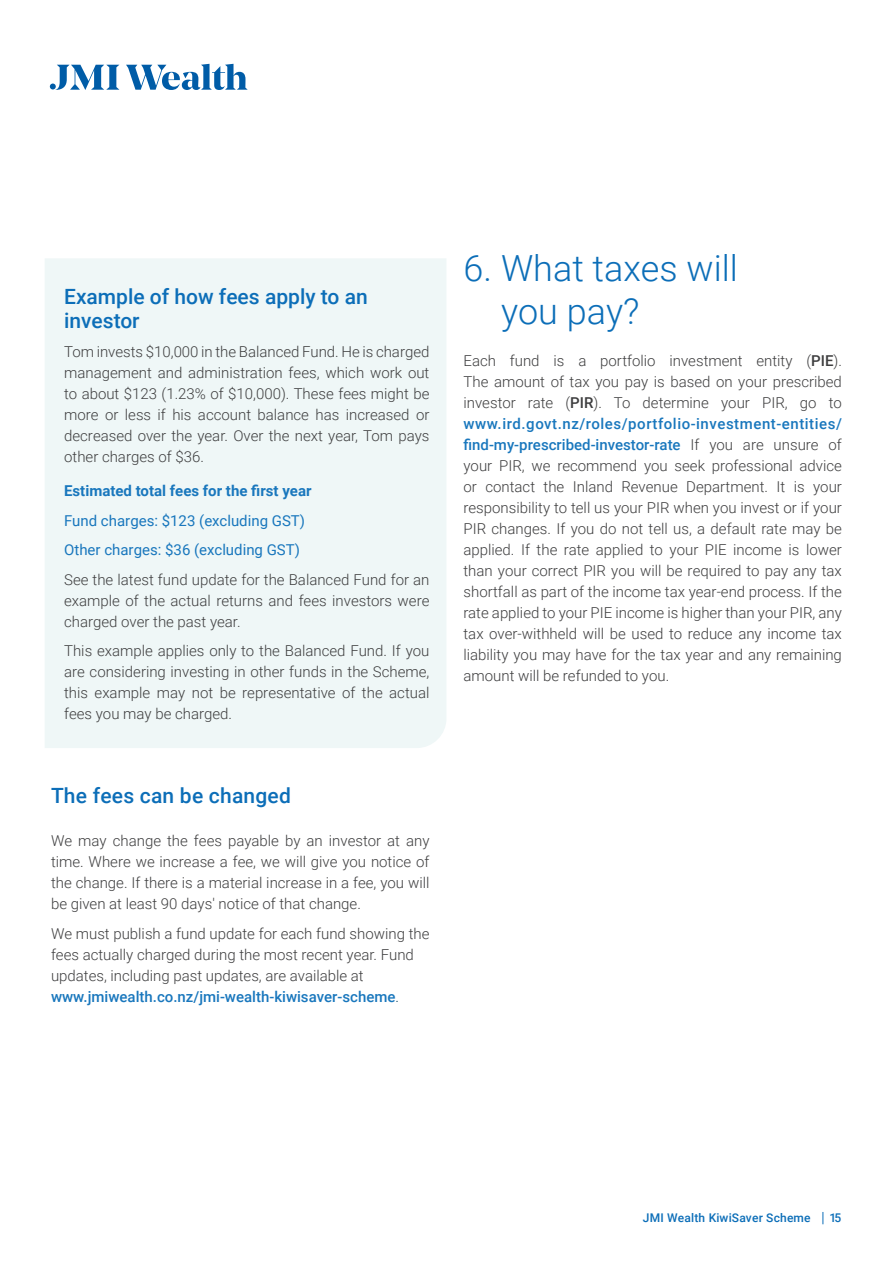
<style>
.page{position:relative;width:893px;height:1263px;background:#fff}
.page>*{position:absolute;margin:0;border:0;box-sizing:border-box;transform-origin:0 0}
.Body_copy__kept{font:300 36px/43.2px "Roboto";color:#0c6eb8}
.Heading_Level_2{font:500 21px/24px "Roboto";color:#0c6eb8}
.Body_copy__kept-2{font:300 15px/21px "Roboto";color:#3e3e3f;text-align:justify}
.Body_copy__kept-3{font:15px "Roboto";color:#1977bd}
.Body_copy__kept-4{font:500 15px "Roboto";color:#1977bd}
.Heading_Level_3{font:700 15px "Roboto";color:#1977bd}
.t1{font:500 12px "Roboto";letter-spacing:.015em;color:#0c6eb8}
.s1{font-weight:300;color:#0f4660}
.s2{font-weight:500}
.s3{font-weight:500;color:#1977bd}
</style>
<div class="page">
<svg style="left:822px;top:1212px;width:1px;height:12px"></svg>
<div style="left:45px;top:258px;width:401px;height:490px;background:#eff7f7"></div>
<svg style="left:50px;top:64px;width:198px;height:26px"></svg>
<p class="Heading_Level_2" style="left:64px;top:283px;width:305px">Example of how fees apply to an investor</p>
<p class="Body_copy__kept-2" style="left:64px;top:341px;width:367px">Tom invests $10,000 in the Balanced Fund. He is charged management and administration fees, which work out to about $123 (1.23% of $10,000). These fees might be more or less if his account balance has increased or decreased over the year. Over the next year, Tom pays other charges of $36.</p>
<p class="Heading_Level_3" style="left:64px;top:480px;width:249px">Estimated total fees for the first year</p>
<p class="Body_copy__kept-3" style="left:64px;top:510px;width:242px">Fund charges: $123 (excluding GST)</p>
<p class="Body_copy__kept-3" style="left:64px;top:539px;width:237px">Other charges: $36 (excluding GST)</p>
<p class="Body_copy__kept-2" style="left:64px;top:568px;width:367px">See the latest fund update for the Balanced Fund for an example of the actual returns and fees investors were charged over the past year.</p>
<p class="Body_copy__kept-2" style="left:64px;top:640px;width:367px">This example applies only to the Balanced Fund. If you are considering investing in other funds in the Scheme, this example may not be representative of the actual fees you may be charged.</p>
<p class="Heading_Level_2" style="left:51px;top:783px;width:241px">The fees can be changed</p>
<p class="Body_copy__kept-2" style="left:51px;top:830px;width:380px">We may change the fees payable by an investor at any time. Where we increase a fee, we will give you notice of the change. If there is a material increase in a fee, you will be given at least 90 days' notice of that change.</p>
<p class="Body_copy__kept-2" style="left:51px;top:922px;width:380px;text-align:left">We must publish a fund update for each fund showing the fees actually charged during the most recent year. Fund updates, including past updates, are available at</p>
<p class="Body_copy__kept-4" style="left:51px;top:986px;width:350px">www.jmiwealth.co.nz/jmi-wealth-kiwisaver-scheme<span class="s1">.</span></p>
<p class="Body_copy__kept" style="left:501px;top:245px;width:238px;text-indent:-38px">6. What taxes will you pay?</p>
<p class="Body_copy__kept-2" style="left:463px;top:350px;width:380px">Each fund is a portfolio investment entity (<span class="s2">PIE</span>).<br>The amount of tax you pay is based on your prescribed investor rate (<span class="s2">PIR</span>). To determine your PIR, go to <span class="s3">www.ird.govt.nz/roles/portfolio-investment-entities/ find-my-prescribed-investor-rate</span> If you are unsure of your PIR, we recommend you seek professional advice or contact the Inland Revenue Department. It is your responsibility to tell us your PIR when you invest or if your PIR changes. If you do not tell us, a default rate may be applied. If the rate applied to your PIE income is lower than your correct PIR you will be required to pay any tax shortfall as part of the income tax year-end process. If the rate applied to your PIE income is higher than your PIR, any tax over-withheld will be used to reduce any income tax liability you may have for the tax year and any remaining amount will be refunded to you.</p>
<p class="t1" style="left:643px;top:1210px;width:169px">JMI Wealth KiwiSaver Scheme</p>
<p class="t1" style="left:830px;top:1210px;width:13px">15</p>
</div>
